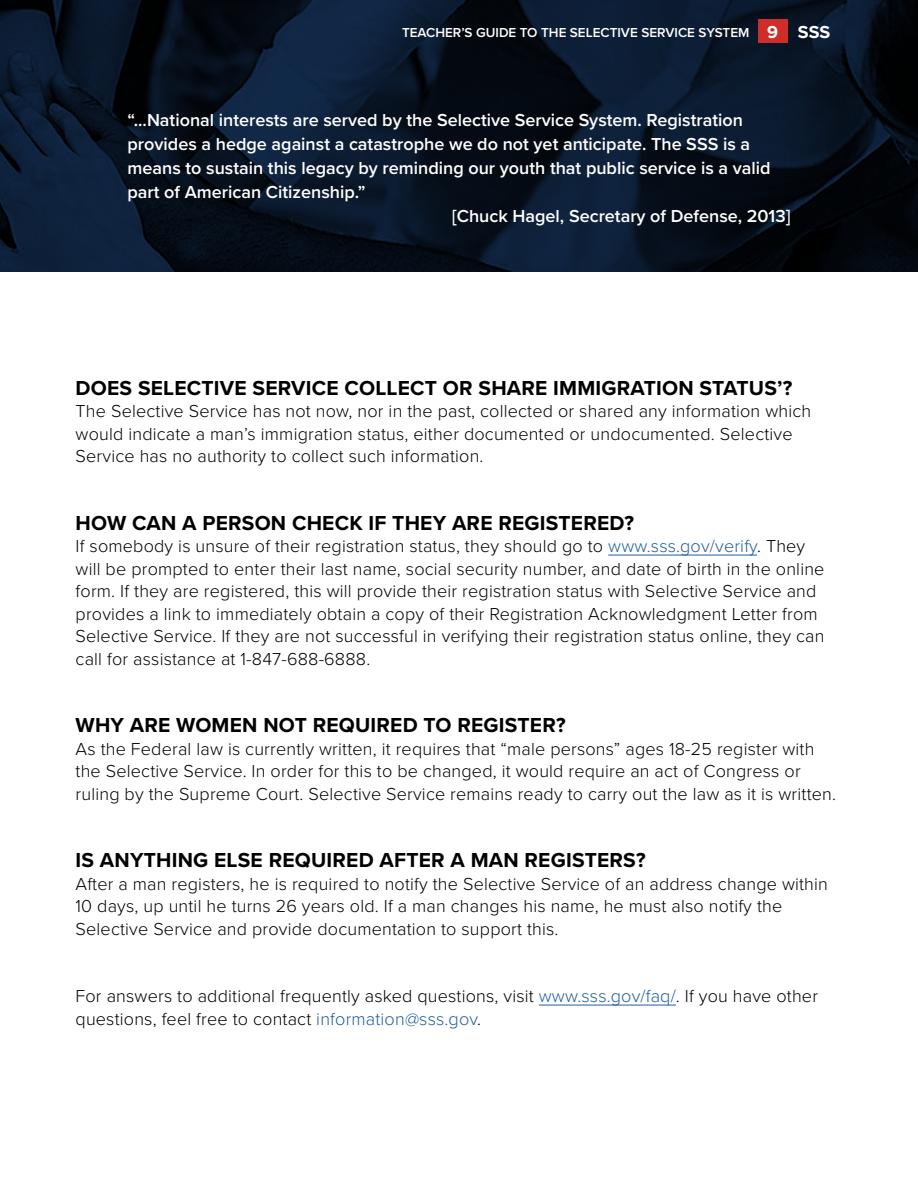
<style>
.page{position:relative;width:918px;height:1188px;background:#fff}
.page>*{position:absolute;margin:0;border:0;box-sizing:border-box;transform-origin:0 0}
.t1{font:700 21px "Proxima Nova";letter-spacing:.01em;color:#000}
.t2{font:300 18px/22.5px "Proxima Nova";letter-spacing:.01em;color:#000}
.t3{font:600 18px "Proxima Nova";color:#fff}
.t4{font:600 13.5px "Proxima Nova";color:#fff}
.s1{font-weight:700;font-size:18px}
.s2{color:#215e9e}
</style>
<div class="page">
<svg style="left:0;top:0;width:918px;height:272px;background:#081424"></svg>
<hr style="left:608px;top:555px;width:149px;height:1px;background:#215e9e">
<hr style="left:539px;top:1005px;width:137px;height:1px;background:#215e9e">
<div style="left:758px;top:20px;width:29px;height:23px;background:#ce2e27"></div>
<p class="t4" style="left:402px;top:23px;width:430px">TEACHER’S GUIDE TO THE SELECTIVE SERVICE SYSTEM <span class="s1">9 SSS</span></p>
<p class="t3" style="left:128px;top:106px;width:617px">“...National interests are served by the Selective Service System. Registration</p>
<p class="t3" style="left:128px;top:130px;width:624px">provides a hedge against a catastrophe we do not yet anticipate. The SSS is a</p>
<p class="t3" style="left:128px;top:154px;width:645px">means to sustain this legacy by reminding our youth that public service is a valid</p>
<p class="t3" style="left:128px;top:178px;width:239px">part of American Citizenship.”</p>
<p class="t3" style="left:452px;top:202px;width:340px">[Chuck Hagel, Secretary of Defense, 2013]</p>
<p class="t1" style="left:76px;top:372px;width:718px">DOES SELECTIVE SERVICE COLLECT OR SHARE IMMIGRATION STATUS’?</p>
<p class="t2" style="left:76px;top:399px;width:737px">The Selective Service has not now, nor in the past, collected or shared any information which would indicate a man’s immigration status, either documented or undocumented. Selective<br>Service has no authority to collect such information.</p>
<p class="t1" style="left:76px;top:507px;width:560px">HOW CAN A PERSON CHECK IF THEY ARE REGISTERED?</p>
<p class="t2" style="left:76px;top:534px;width:750px">If somebody is unsure of their registration status, they should go to <span class="s2">www.sss.gov/verify</span>. They will be prompted to enter their last name, social security number, and date of birth in the online form. If they are registered, this will provide their registration status with Selective Service and provides a link to immediately obtain a copy of their Registration Acknowledgment Letter from Selective Service. If they are not successful in verifying their registration status online, they can call for assistance at 1-847-688-6888.</p>
<p class="t1" style="left:76px;top:709px;width:492px">WHY ARE WOMEN NOT REQUIRED TO REGISTER?</p>
<p class="t2" style="left:76px;top:736px;width:762px">As the Federal law is currently written, it requires that “male persons” ages 18-25 register with the Selective Service. In order for this to be changed, it would require an act of Congress or ruling by the Supreme Court. Selective Service remains ready to carry out the law as it is written.</p>
<p class="t1" style="left:76px;top:844px;width:572px">IS ANYTHING ELSE REQUIRED AFTER A MAN REGISTERS?</p>
<p class="t2" style="left:76px;top:871px;width:754px">After a man registers, he is required to notify the Selective Service of an address change within<br>10 days, up until he turns 26 years old. If a man changes his name, he must also notify the<br>Selective Service and provide documentation to support this.</p>
<p class="t2" style="left:76px;top:984px;width:744px">For answers to additional frequently asked questions, visit <span class="s2">www.sss.gov/faq/</span>. If you have other questions, feel free to contact <span class="s2">information@sss.gov</span>.</p>
</div>
